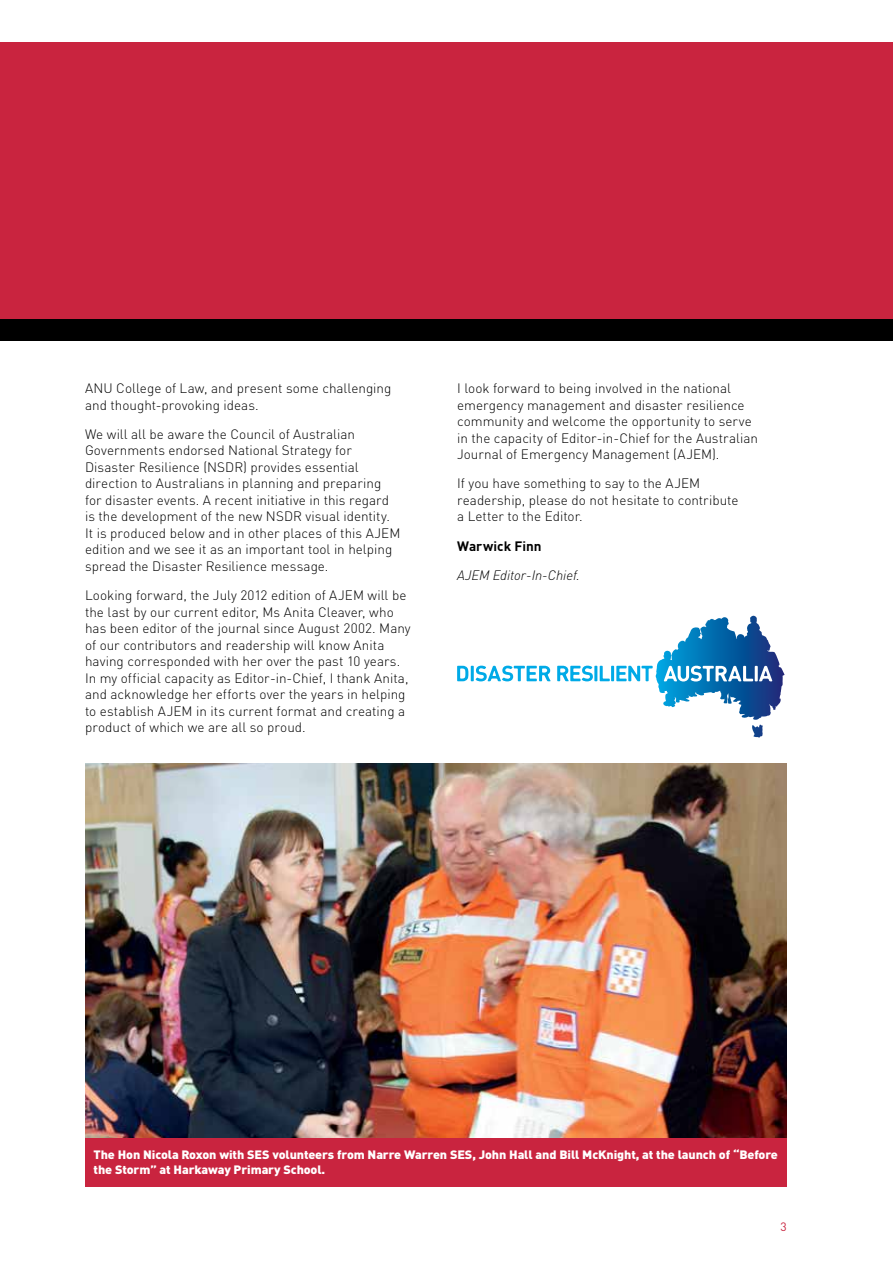
<style>
.page{position:relative;width:893px;height:1263px;background:#fff}
.page>*{position:absolute;margin:0;border:0;box-sizing:border-box;transform-origin:0 0}
.Body_Text{font:300 13.5px/16.5px "DINOT";color:#000}
.Body_Text-2{font:italic 300 13.5px "DINOT";letter-spacing:-.005em;color:#000}
.Body_Text-3{font:700 13.5px "DINOT";color:#000}
.t1{font:900 12px/15px "DINOT";letter-spacing:-.01em;color:#fff;scale:1.05 1}
.t2{font:12px "DINOT";color:#c9243f}
</style>
<div class="page">
<div style="left:0;top:43px;width:893px;height:276px;background:#c9243f"></div>
<img style="left:85px;top:763px;width:702px;height:374px">
<div style="left:85px;top:1137px;width:702px;height:49px;background:#c9243f"></div>
<div style="left:0;top:319px;width:893px;height:21px;background:#000"></div>
<svg style="left:696px;top:616px;width:57px;height:23px"></svg>
<svg style="left:752px;top:725px;width:11px;height:13px"></svg>
<svg style="left:457px;top:666px;width:94px;height:15px"></svg>
<svg style="left:557px;top:666px;width:96px;height:15px"></svg>
<svg style="left:664px;top:666px;width:89px;height:15px"></svg>
<svg style="left:759px;top:666px;width:13px;height:15px"></svg>
<p class="Body_Text" style="left:85px;top:380px;width:308px">ANU College of Law, and present some challenging and thought-provoking ideas.</p>
<p class="Body_Text" style="left:85px;top:426px;width:317px">We will all be aware the Council of Australian Governments endorsed National Strategy for Disaster Resilience (NSDR) provides essential direction to Australians in planning and preparing for disaster events. A recent initiative in this regard is the development of the new NSDR visual identity.<br>It is produced below and in other places of this AJEM edition and we see it as an important tool in helping spread the Disaster Resilience message.</p>
<p class="Body_Text" style="left:85px;top:587px;width:327px">Looking forward, the July 2012 edition of AJEM will be the last by our current editor, Ms Anita Cleaver, who has been editor of the journal since August 2002. Many of our contributors and readership will know Anita having corresponded with her over the past 10 years.<br>In my official capacity as Editor-in-Chief, I thank Anita, and acknowledge her efforts over the years in helping to establish AJEM in its current format and creating a product of which we are all so proud.</p>
<p class="Body_Text" style="left:457px;top:380px;width:302px">I look forward to being involved in the national emergency management and disaster resilience community and welcome the opportunity to serve in the capacity of Editor-in-Chief for the Australian Journal of Emergency Management (AJEM).</p>
<p class="Body_Text" style="left:457px;top:475px;width:283px">If you have something to say to the AJEM readership, please do not hesitate to contribute a Letter to the Editor.</p>
<p class="Body_Text-3" style="left:457px;top:537px;width:86px">Warwick Finn</p>
<p class="Body_Text-2" style="left:457px;top:567px;width:124px">AJEM Editor-In-Chief.</p>
<p class="t1" style="left:94px;top:1147px;width:653px">The Hon Nicola Roxon with SES volunteers from Narre Warren SES, John Hall and Bill McKnight, at the launch of “Before the Storm” at Harkaway Primary School.</p>
<p class="t2" style="left:780px;top:1219px;width:8px">3</p>
</div>
